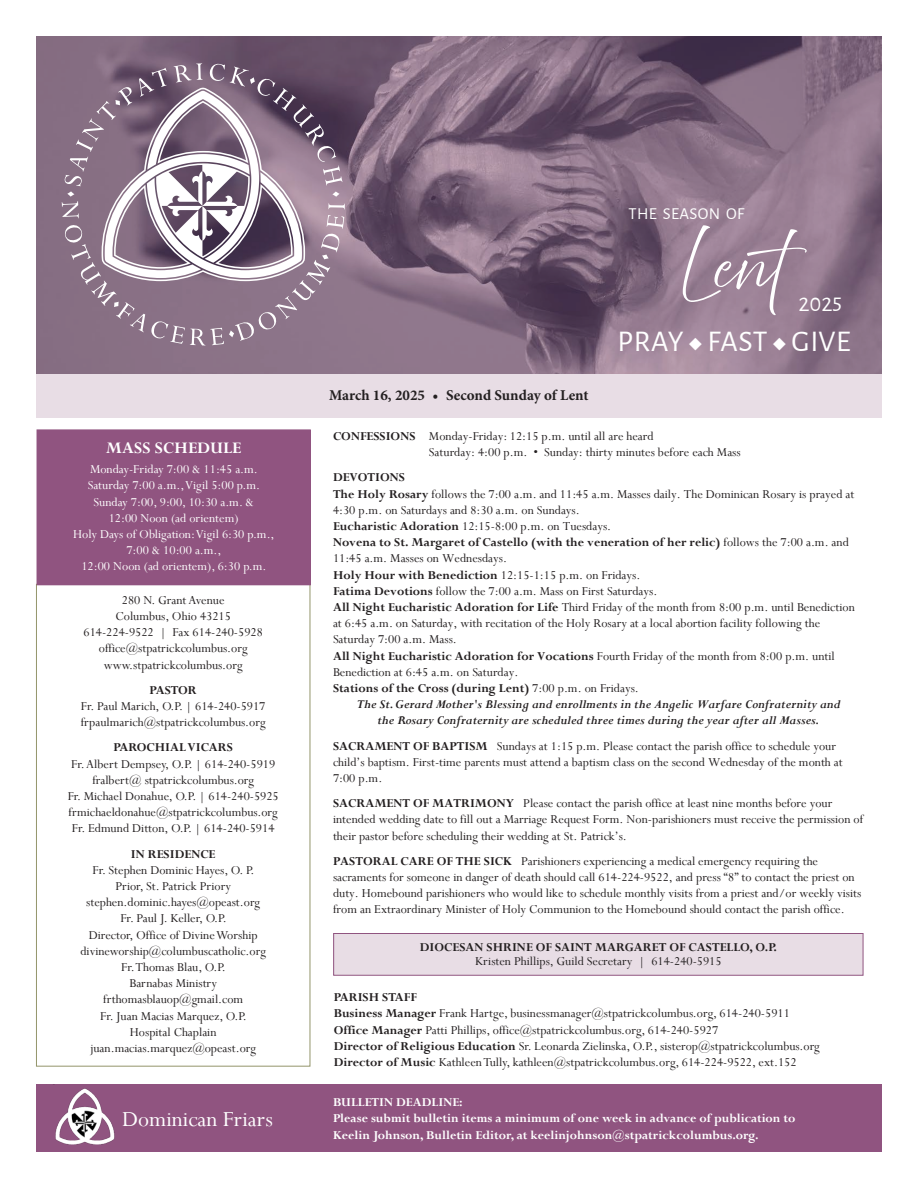
<style>
.page{position:relative;width:918px;height:1188px;background:#fff}
.page>*{position:absolute;margin:0;border:0;box-sizing:border-box;transform-origin:0 0}
.t1{font:53.25px "Abovethe Beyond Script";color:#fff}
.t2{font:42px "Perpetua";letter-spacing:.075em;color:#fff}
.t3{font:30.15px "Alegreya Sans SC";letter-spacing:.02em;color:#fff}
.t4{font:24px "Perpetua";color:#fff}
.t5{font:22.65px "Alegreya Sans SC";color:#fff}
.t6{font:700 18px "Perpetua";color:#fff}
.t7{font:16.8px "Alegreya Sans SC";letter-spacing:.02em;color:#fff}
.t8{font:700 15px "Minion Pro";color:#231f20}
.t9{font:13.5px/16.2px "Perpetua";color:#231f20}
.t10{font:700 13.5px/14.7px "Perpetua";color:#231f20;text-align:center}
.t11{font:13.5px/16.2px "Perpetua";color:#fff;text-align:center}
.t12{font:700 13.5px/16.2px "Perpetua";color:#fff}
.t13{font:italic 700 13.5px "Perpetua";color:#231f20}
.s1{font-weight:700}
.s2{font-weight:400}
</style>
<div class="page">
<svg style="left:36px;top:36px;width:846px;height:338px;background:#826b80"></svg>
<div style="left:36px;top:374px;width:846px;height:44px;background:#e8dde5"></div>
<div style="left:334px;top:934px;width:529px;height:41px;background:#e8dde5"></div>
<div style="left:333px;top:933px;width:530px;height:42px;border:1px solid #905480"></div>
<div style="left:36px;top:1084px;width:846px;height:68px;background:#905480"></div>
<div style="left:36px;top:584px;width:274px;height:482px;border:1px solid #93956b"></div>
<div style="left:37px;top:430px;width:273px;height:155px;background:#905480"></div>
<img style="left:53px;top:1084px;width:62px;height:61px">
<svg style="left:62px;top:63px;width:283px;height:283px;background:#948193"></svg>
<p class="t6" style="left:106px;top:436px;width:137px">MASS SCHEDULE</p>
<p class="t11" style="left:73px;top:461px;width:203px">Monday-Friday 7:00 &amp; 11:45 a.m.<br>Saturday 7:00 a.m., Vigil 5:00 p.m.<br>Sunday 7:00, 9:00, 10:30 a.m. &amp;<br>12:00 Noon (ad orientem)<br>Holy Days of Obligation: Vigil 6:30 p.m.,<br>7:00 &amp; 10:00 a.m.,<br>12:00 Noon (ad orientem), 6:30 p.m.</p>
<p class="t9" style="left:84px;top:592px;width:181px;text-align:center">280 N. Grant Avenue<br>Columbus, Ohio 43215<br>614-224-9522 | Fax 614-240-5928 office@stpatrickcolumbus.org www.stpatrickcolumbus.org</p>
<p class="t9" style="left:81px;top:682px;width:186px;text-align:center"><span class="s1">PASTOR<br></span>Fr. Paul Marich, O.P. | 614-240-5917 frpaulmarich@stpatrickcolumbus.org</p>
<p class="t9" style="left:68px;top:739px;width:213px;text-align:center"><span class="s1">PAROCHIAL VICARS<br></span>Fr. Albert Dempsey, O.P. | 614-240-5919 fralbert@ stpatrickcolumbus.org<br>Fr. Michael Donahue, O.P. | 614-240-5925 frmichaeldonahue@stpatrickcolumbus.org Fr. Edmund Ditton, O.P. | 614-240-5914</p>
<p class="t9" style="left:80px;top:845px;width:187px;text-align:center"><span class="s1">IN RESIDENCE<br></span>Fr. Stephen Dominic Hayes, O. P.<br>Prior, St. Patrick Priory stephen.dominic.hayes@opeast.org<br>Fr. Paul J. Keller, O.P.<br>Director, Office of Divine Worship divineworship@columbuscatholic.org<br>Fr. Thomas Blau, O.P.<br>Barnabas Ministry frthomasblauop@gmail.com<br>Fr. Juan Macias Marquez, O.P.<br>Hospital Chaplain juan.macias.marquez@opeast.org</p>
<p class="t2" style="left:107px;top:1089px;width:193px">Dominican</p>
<p class="t4" style="left:122px;top:1104px;width:152px">Dominican Friars</p>
<p class="t7" style="left:629px;top:202px;width:117px">THE SEASON OF</p>
<p class="t1" style="left:683px;top:233px;width:152px">Lent</p>
<p class="t5" style="left:799px;top:288px;width:45px">2025</p>
<p class="t8" style="left:329px;top:384px;width:261px">March 16, 2025 • Second Sunday of Lent</p>
<p class="t3" style="left:618px;top:321px;width:235px">PRAY ◆ FAST ◆ GIVE</p>
<p class="t9" style="left:429px;top:428px;width:313px;text-indent:-96px"><span class="s1">CONFESSIONS</span> Monday-Friday: 12:15 p.m. until all are heard<br>Saturday: 4:00 p.m. • Sunday: thirty minutes before each Mass</p>
<p class="t10" style="left:333px;top:470px;width:74px">DEVOTIONS</p>
<p class="t9" style="left:333px;top:485px;width:523px"><span class="s1">The Holy Rosary</span> follows the 7:00 a.m. and 11:45 a.m. Masses daily. The Dominican Rosary is prayed at</p>
<p class="t9" style="left:333px;top:502px;width:248px">4:30 p.m. on Saturdays and 8:30 a.m. on Sundays.</p>
<p class="t9" style="left:333px;top:518px;width:280px"><span class="s1">Eucharistic Adoration</span> 12:15-8:00 p.m. on Tuesdays.</p>
<p class="t10" style="left:333px;top:535px;width:517px">Novena to St. Margaret of Castello (with the veneration of her relic) <span class="s2">follows the 7:00 a.m. and</span></p>
<p class="t9" style="left:333px;top:550px;width:176px">11:45 a.m. Masses on Wednesdays.</p>
<p class="t9" style="left:333px;top:566px;width:309px"><span class="s1">Holy Hour with Benediction</span> 12:15-1:15 p.m. on Fridays.</p>
<p class="t9" style="left:333px;top:583px;width:326px"><span class="s1">Fatima Devotions</span> follow the 7:00 a.m. Mass on First Saturdays.</p>
<p class="t9" style="left:333px;top:599px;width:523px"><span class="s1">All Night Eucharistic Adoration for Life</span> Third Friday of the month from 8:00 p.m. until Benediction</p>
<p class="t9" style="left:333px;top:615px;width:489px">at 6:45 a.m. on Saturday, with recitation of the Holy Rosary at a local abortion facility following the</p>
<p class="t9" style="left:333px;top:631px;width:125px">Saturday 7:00 a.m. Mass.</p>
<p class="t10" style="left:333px;top:648px;width:503px">All Night Eucharistic Adoration for Vocations <span class="s2">Fourth Friday of the month from 8:00 p.m. until</span></p>
<p class="t9" style="left:333px;top:664px;width:187px">Benediction at 6:45 a.m. on Saturday.</p>
<p class="t10" style="left:333px;top:681px;width:307px">Stations of the Cross (during Lent) <span class="s2">7:00 p.m. on Fridays.</span></p>
<p class="t13" style="left:357px;top:696px;width:485px">The St. Gerard Mother's Blessing and enrollments in the Angelic Warfare Confraternity and</p>
<p class="t13" style="left:377px;top:712px;width:443px">the Rosary Confraternity are scheduled three times during the year after all Masses.</p>
<p class="t9" style="left:333px;top:737px;width:511px"><span class="s1">SACRAMENT OF BAPTISM</span> Sundays at 1:15 p.m. Please contact the parish office to schedule your child’s baptism. First-time parents must attend a baptism class on the second Wednesday of the month at<br>7:00 p.m.</p>
<p class="t9" style="left:333px;top:795px;width:532px"><span class="s1">SACRAMENT OF MATRIMONY</span> Please contact the parish office at least nine months before your intended wedding date to fill out a Marriage Request Form. Non-parishioners must receive the permission of their pastor before scheduling their wedding at St. Patrick’s.</p>
<p class="t9" style="left:333px;top:853px;width:530px"><span class="s1">PASTORAL CARE OF THE SICK</span> Parishioners experiencing a medical emergency requiring the sacraments for someone in danger of death should call 614-224-9522, and press “8” to contact the priest on duty. Homebound parishioners who would like to schedule monthly visits from a priest and/or weekly visits from an Extraordinary Minister of Holy Communion to the Homebound should contact the parish office.</p>
<p class="t10" style="left:420px;top:939px;width:358px">DIOCESAN SHRINE OF SAINT MARGARET OF CASTELLO, O.P.<br><span class="s2">Kristen Phillips, Guild Secretary | 614-240-5915</span></p>
<p class="t9" style="left:334px;top:989px;width:488px"><span class="s1">PARISH STAFF<br>Business Manager</span> Frank Hartge, businessmanager@stpatrickcolumbus.org, 614-240-5911<br><span class="s1">Office Manager</span> Patti Phillips, office@stpatrickcolumbus.org, 614-240-5927<br><span class="s1">Director of Religious Education</span> Sr. Leonarda Zielinska, O.P., sisterop@stpatrickcolumbus.org <span class="s1">Director of Music</span> Kathleen Tully, kathleen@stpatrickcolumbus.org, 614-224-9522, ext.152</p>
<p class="t12" style="left:333px;top:1094px;width:464px">BULLETIN DEADLINE:<br>Please submit bulletin items a minimum of one week in advance of publication to<br>Keelin Johnson, Bulletin Editor, at keelinjohnson@stpatrickcolumbus.org.</p>
</div>
